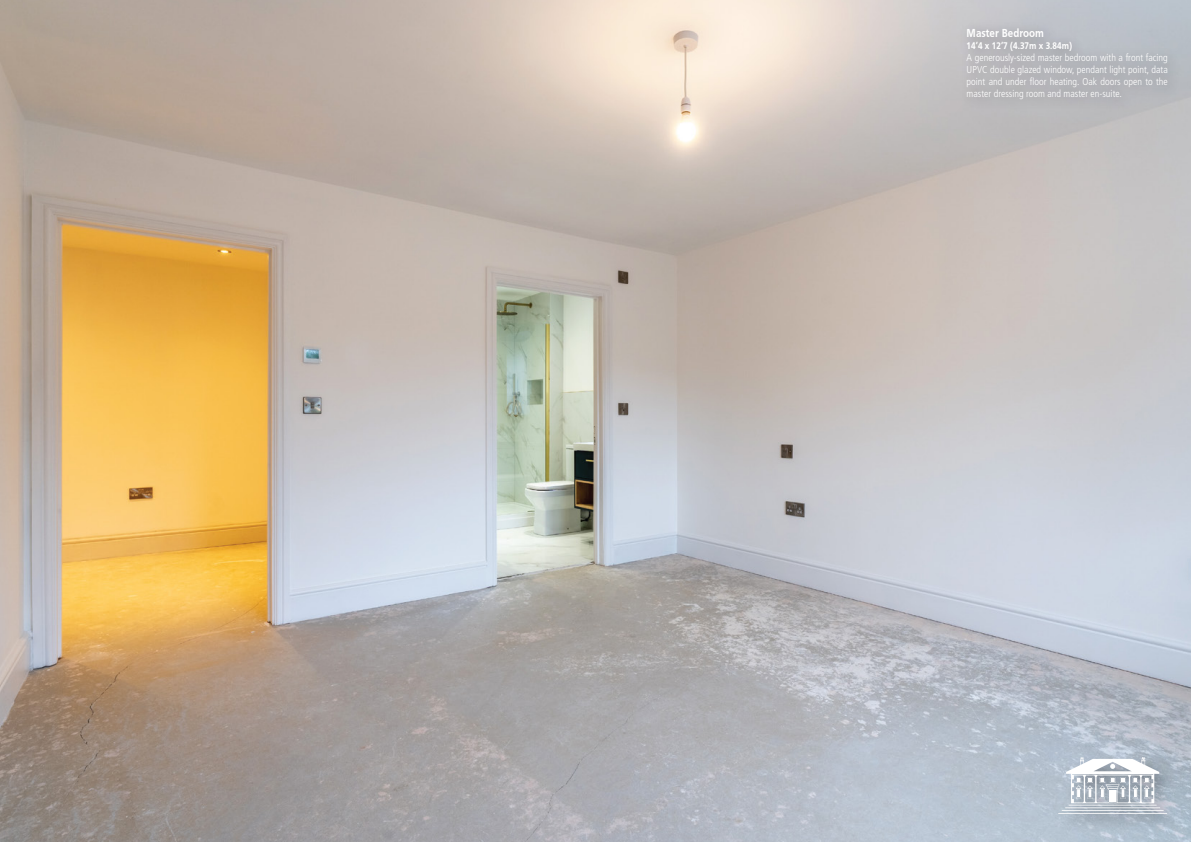
<style>
.page{position:relative;width:1191px;height:842px;background:#fff}
.page>*{position:absolute;margin:0;border:0;box-sizing:border-box;transform-origin:0 0}
.t1{font:700 12px "Frutiger Cnd";color:#fff}
.t2{font:300 condensed 10px/12px "Frutiger LT Std";color:#fff;text-align:justify}
.t3{font:700 10px "Frutiger Cnd";color:#fff}
</style>
<div class="page">
<img style="left:0;top:0;width:1191px;height:842px">
<img style="left:952px;top:12px;width:238px;height:108px">
<img style="left:1050px;top:749px;width:139px;height:87px">
<svg style="left:1058px;top:757px;width:109px;height:57px"></svg>
<p class="t1" style="left:966px;top:26px;width:79px">Master Bedroom</p>
<p class="t3" style="left:966px;top:39px;width:107px">14’4 x 12’7 (4.37m x 3.84m)</p>
<p class="t2" style="left:966px;top:51px;width:203px">A generously-sized master bedroom with a front facing UPVC double glazed window, pendant light point, data point and under floor heating. Oak doors open to the master dressing room and master en-suite.</p>
</div>
